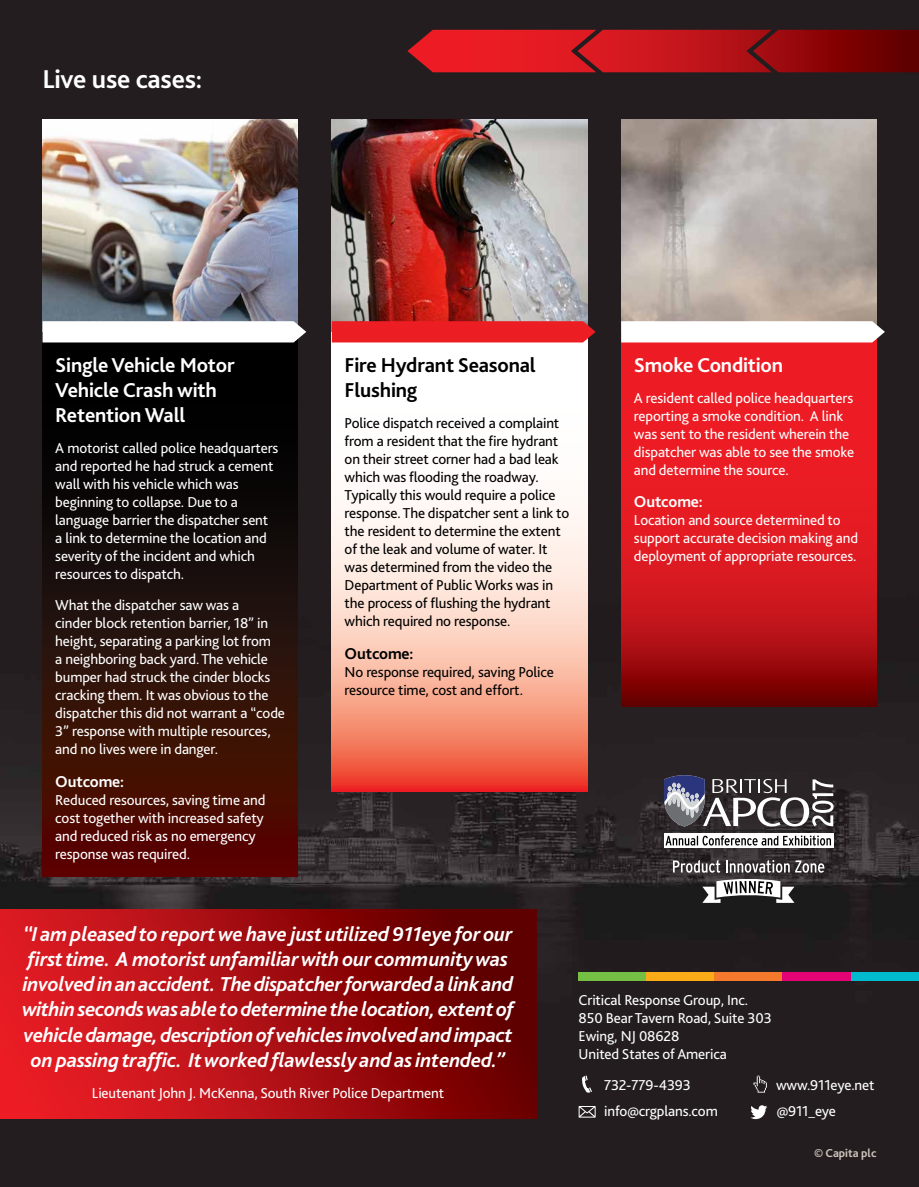
<style>
.page{position:relative;width:919px;height:1187px;background:#fff}
.page>*{position:absolute;margin:0;border:0;box-sizing:border-box;transform-origin:0 0}
.t1{font:700 27px "Bliss 2";letter-spacing:-.01em;color:#fff}
.t2{font:italic 700 21px/25.2px "Bliss 2";letter-spacing:-.01em;color:#fff;text-align:center}
.t3{font:700 21px/25.2px "Bliss 2";letter-spacing:-.01em;color:#fff}
.t4{font:700 21px/25.2px "Bliss 2";letter-spacing:-.01em;color:#000}
.t5{font:700 16.5px "Bliss 2";letter-spacing:-.01em;color:#fff}
.t6{font:700 16.5px "Bliss 2";letter-spacing:-.01em;color:#000}
.t7{font:15px/18px "Bliss 2";letter-spacing:-.01em;color:#fff}
.t8{font:15px/18px "Bliss 2";letter-spacing:-.01em;color:#000}
.t9{font:700 12px "Bliss 2";color:#d0c7bd}
</style>
<div class="page">
<div style="left:0;top:0;width:918px;height:110px;background:#231d1f"></div>
<img style="left:0;top:110px;width:918px;height:1076px">
<svg style="left:43px;top:342px;width:255px;height:534px"></svg>
<svg style="left:332px;top:342px;width:255px;height:449px"></svg>
<svg style="left:621px;top:342px;width:255px;height:364px"></svg>
<img style="left:621px;top:119px;width:255px;height:202px">
<img style="left:332px;top:119px;width:255px;height:202px">
<img style="left:43px;top:119px;width:255px;height:202px">
<svg style="left:621px;top:321px;width:263px;height:21px"></svg>
<div style="left:332px;top:321px;width:263px;height:21px;background:#ed1d24"></div>
<svg style="left:43px;top:321px;width:263px;height:21px"></svg>
<svg style="left:582px;top:1075px;width:10px;height:17px"></svg>
<svg style="left:753px;top:1075px;width:13px;height:17px"></svg>
<svg style="left:578px;top:1105px;width:17px;height:12px"></svg>
<svg style="left:750px;top:1105px;width:17px;height:13px"></svg>
<div style="left:850px;top:971px;width:68px;height:9px;background:#00bbce"></div>
<div style="left:578px;top:971px;width:68px;height:9px;background:#75c044"></div>
<div style="left:646px;top:971px;width:68px;height:9px;background:#fbab18"></div>
<div style="left:714px;top:971px;width:68px;height:9px;background:#f4792d"></div>
<div style="left:782px;top:971px;width:68px;height:9px;background:#e40375"></div>
<svg style="left:664px;top:833px;width:169px;height:15px"></svg>
<hr style="left:664px;top:829px;width:169px;height:2px;background:#222124">
<svg style="left:665px;top:835px;width:166px;height:10px"></svg>
<svg style="left:673px;top:859px;width:116px;height:13px"></svg>
<svg style="left:795px;top:860px;width:29px;height:12px"></svg>
<svg style="left:664px;top:775px;width:169px;height:51px"></svg>
<svg style="left:702px;top:878px;width:92px;height:24px"></svg>
<svg style="left:0;top:909px;width:536px;height:209px"></svg>
<svg style="left:407px;top:30px;width:511px;height:42px"></svg>
<h1 class="t1" style="left:43px;top:62px;width:161px">Live use cases:</h1>
<h2 class="t3" style="left:55px;top:352px;width:181px">Single Vehicle Motor<br>Vehicle Crash with<br>Retention Wall</h2>
<p class="t7" style="left:55px;top:439px;width:225px">A motorist called police headquarters and reported he had struck a cement wall with his vehicle which was beginning to collapse. Due to a language barrier the dispatcher sent a link to determine the location and severity of the incident and which resources to dispatch.</p>
<p class="t7" style="left:55px;top:595px;width:231px">What the dispatcher saw was a<br>cinder block retention barrier, 18” in height, separating a parking lot from<br>a neighboring back yard. The vehicle bumper had struck the cinder blocks cracking them. It was obvious to the dispatcher this did not warrant a “code 3” response with multiple resources, and no lives were in danger.</p>
<p class="t5" style="left:55px;top:771px;width:70px">Outcome:</p>
<p class="t7" style="left:55px;top:790px;width:211px">Reduced resources, saving time and cost together with increased safety and reduced risk as no emergency response was required.</p>
<h2 class="t4" style="left:344px;top:352px;width:193px">Fire Hydrant Seasonal<br>Flushing</h2>
<p class="t8" style="left:344px;top:413px;width:226px">Police dispatch received a complaint from a resident that the fire hydrant on their street corner had a bad leak which was flooding the roadway.<br>Typically this would require a police response. The dispatcher sent a link to the resident to determine the extent of the leak and volume of water. It was determined from the video the Department of Public Works was in the process of flushing the hydrant which required no response.</p>
<p class="t6" style="left:344px;top:643px;width:70px">Outcome:</p>
<p class="t8" style="left:344px;top:662px;width:211px">No response required, saving Police resource time, cost and effort.</p>
<h2 class="t3" style="left:634px;top:352px;width:151px">Smoke Condition</h2>
<p class="t7" style="left:634px;top:388px;width:222px">A resident called police headquarters reporting a smoke condition. A link was sent to the resident wherein the dispatcher was able to see the smoke and determine the source.</p>
<p class="t5" style="left:634px;top:491px;width:70px">Outcome:</p>
<p class="t7" style="left:634px;top:511px;width:226px">Location and source determined to support accurate decision making and deployment of appropriate resources.</p>
<p class="t2" style="left:22px;top:920px;width:493px">“I am pleased to report we have just utilized 911eye for our first time. A motorist unfamiliar with our community was involved in an accident. The dispatcher forwarded a link and within seconds was able to determine the location, extent of vehicle damage, description of vehicles involved and impact on passing traffic. It worked flawlessly and as intended.”</p>
<p class="t7" style="left:92px;top:1083px;width:353px">Lieutenant John J. McKenna, South River Police Department</p>
<p class="t7" style="left:578px;top:990px;width:195px">Critical Response Group, Inc.<br>850 Bear Tavern Road, Suite 303<br>Ewing, NJ 08628<br>United States of America</p>
<p class="t7" style="left:604px;top:1075px;width:88px">732-779-4393</p>
<p class="t7" style="left:776px;top:1075px;width:100px">www.911eye.net</p>
<p class="t7" style="left:604px;top:1101px;width:115px">info@crgplans.com</p>
<p class="t7" style="left:776px;top:1101px;width:61px">@911_eye</p>
<p class="t9" style="left:814px;top:1145px;width:64px">© Capita plc</p>
</div>
